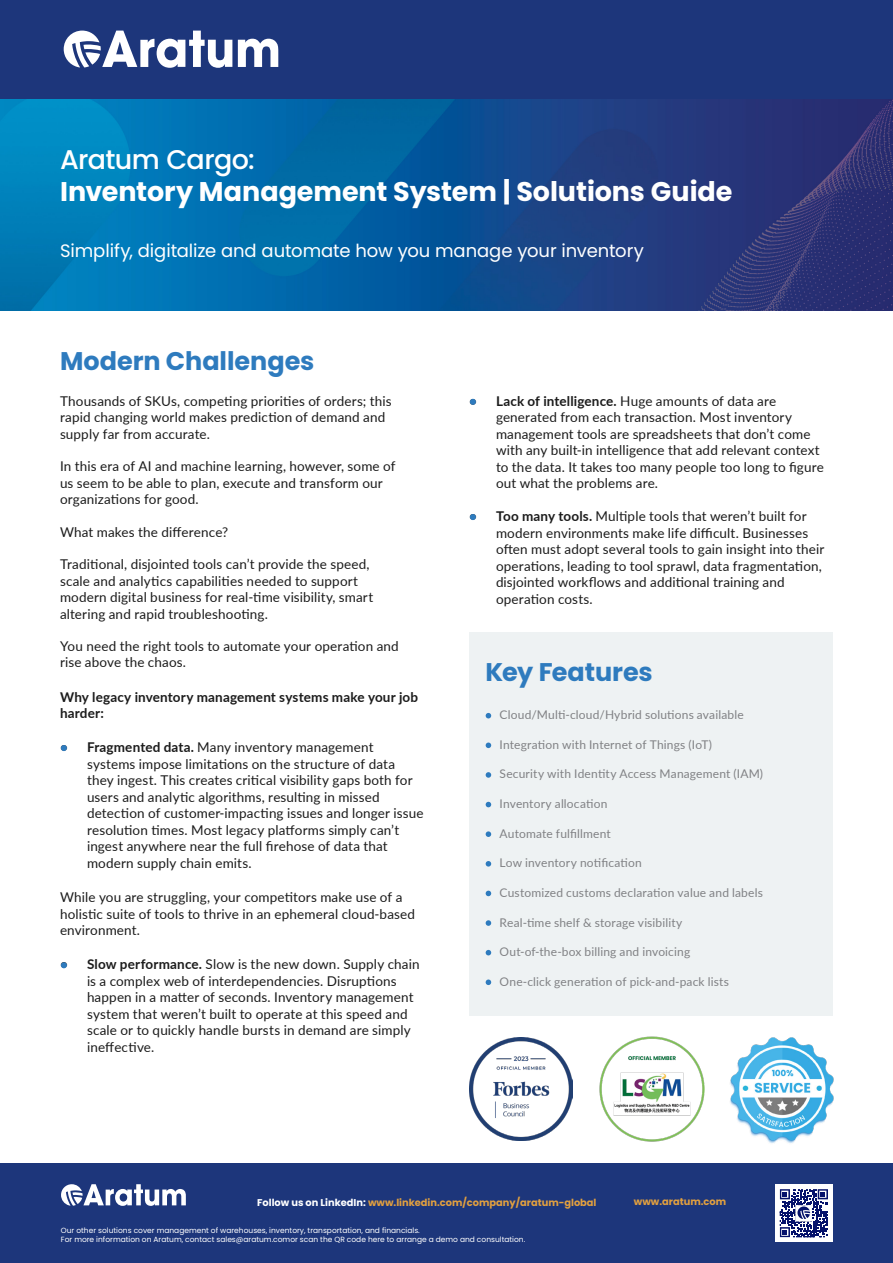
<style>
.page{position:relative;width:893px;height:1263px;background:#fff}
.page>*{position:absolute;margin:0;border:0;box-sizing:border-box;transform-origin:0 0}
.t1{font:700 27px "Poppins";letter-spacing:-.005em;color:#fff}
.t2{font:500 27px "Poppins";letter-spacing:-.025em;color:#fff}
.t3{font:700 25.5px "Poppins";color:#2e7bbe}
.t4{font:18px "Poppins";letter-spacing:-.005em;color:#fff}
.t5{font:13.5px/16.5px "Lato";letter-spacing:.01em;color:#1b1b1b}
.t6{font:700 13.5px/16.2px "Lato";letter-spacing:.01em;color:#1b1b1b}
.t7{font:12px "Lato";letter-spacing:.015em;color:#808184}
.t8{font:700 9.9px "Poppins";color:#e2a03f}
.t9{font:7.5px/9px "Poppins";color:#fff}
.s1{font-weight:700}
.s2{color:#fff}
</style>
<div class="page">
<div style="left:0;top:0;width:893px;height:99px;background:#1d367b"></div>
<svg style="left:238px;top:39px;width:40px;height:28px"></svg>
<svg style="left:64px;top:31px;width:168px;height:37px"></svg>
<img style="left:0;top:99px;width:893px;height:211px">
<div style="left:0;top:1164px;width:893px;height:99px;background:#1d367b"></div>
<svg style="left:61px;top:1184px;width:125px;height:22px"></svg>
<div style="left:775px;top:1184px;width:58px;height:58px;background:#fff"></div>
<svg style="left:780px;top:1189px;width:48px;height:48px"></svg>
<img style="left:796px;top:1205px;width:16px;height:16px">
<svg style="left:61px;top:745px;width:6px;height:6px"></svg>
<svg style="left:61px;top:962px;width:6px;height:6px"></svg>
<svg style="left:470px;top:399px;width:6px;height:6px"></svg>
<svg style="left:470px;top:514px;width:6px;height:6px"></svg>
<div style="left:469px;top:632px;width:364px;height:383px;background:#eef2f3"></div>
<svg style="left:486px;top:713px;width:5px;height:5px"></svg>
<svg style="left:486px;top:742px;width:5px;height:6px"></svg>
<svg style="left:486px;top:772px;width:5px;height:6px"></svg>
<svg style="left:486px;top:802px;width:5px;height:5px"></svg>
<svg style="left:486px;top:831px;width:5px;height:6px"></svg>
<svg style="left:486px;top:861px;width:5px;height:5px"></svg>
<svg style="left:486px;top:891px;width:5px;height:5px"></svg>
<svg style="left:486px;top:920px;width:5px;height:6px"></svg>
<svg style="left:486px;top:950px;width:5px;height:5px"></svg>
<svg style="left:486px;top:979px;width:5px;height:6px"></svg>
<img style="left:730px;top:1037px;width:104px;height:107px">
<img style="left:469px;top:1037px;width:104px;height:104px">
<img style="left:599px;top:1036px;width:105px;height:105px">
<h1 class="t2" style="left:60px;top:144px;width:196px">Aratum Cargo:</h1>
<h1 class="t1" style="left:60px;top:176px;width:674px">Inventory Management System | Solutions Guide</h1>
<h3 class="t4" style="left:60px;top:240px;width:585px">Simplify, digitalize and automate how you manage your inventory</h3>
<h2 class="t3" style="left:60px;top:346px;width:256px">Modern Challenges</h2>
<p class="t5" style="left:60px;top:392px;width:333px">Thousands of SKUs, competing priorities of orders; this rapid changing world makes prediction of demand and supply far from accurate.</p>
<p class="t5" style="left:60px;top:457px;width:337px">In this era of AI and machine learning, however, some of us seem to be able to plan, execute and transform our organizations for good.</p>
<p class="t5" style="left:60px;top:523px;width:170px">What makes the difference?</p>
<p class="t5" style="left:60px;top:555px;width:315px">Traditional, disjointed tools can’t provide the speed, scale and analytics capabilities needed to support modern digital business for real-time visibility, smart altering and rapid troubleshooting.</p>
<p class="t5" style="left:60px;top:637px;width:340px">You need the right tools to automate your operation and rise above the chaos.</p>
<p class="t6" style="left:60px;top:688px;width:360px">Why legacy inventory management systems make your job harder:</p>
<p class="t5" style="left:87px;top:738px;width:338px;text-indent:-27px"><span class="s1">• Fragmented data.</span> Many inventory management systems impose limitations on the structure of data they ingest. This creates critical visibility gaps both for users and analytic algorithms, resulting in missed detection of customer-impacting issues and longer issue resolution times. Most legacy platforms simply can’t ingest anywhere near the full firehose of data that modern supply chain emits.</p>
<p class="t5" style="left:60px;top:888px;width:356px">While you are struggling, your competitors make use of a holistic suite of tools to thrive in an ephemeral cloud-based environment.</p>
<p class="t5" style="left:87px;top:955px;width:334px;text-indent:-27px"><span class="s1">• Slow performance.</span> Slow is the new down. Supply chain is a complex web of interdependencies. Disruptions happen in a matter of seconds. Inventory management system that weren’t built to operate at this speed and scale or to quickly handle bursts in demand are simply ineffective.</p>
<p class="t5" style="left:496px;top:392px;width:329px;text-indent:-27px"><span class="s1">• Lack of intelligence.</span> Huge amounts of data are generated from each transaction. Most inventory management tools are spreadsheets that don’t come with any built-in intelligence that add relevant context to the data. It takes too many people too long to figure out what the problems are.</p>
<p class="t5" style="left:496px;top:507px;width:330px;text-indent:-27px"><span class="s1">• Too many tools.</span> Multiple tools that weren’t built for modern environments make life difficult. Businesses often must adopt several tools to gain insight into their operations, leading to tool sprawl, data fragmentation, disjointed workflows and additional training and operation costs.</p>
<h2 class="t3" style="left:486px;top:657px;width:169px">Key Features</h2>
<p class="t7" style="left:500px;top:706px;width:246px">Cloud/Multi-cloud/Hybrid solutions available</p>
<p class="t7" style="left:500px;top:736px;width:214px">Integration with Internet of Things (IoT)</p>
<p class="t7" style="left:500px;top:765px;width:265px">Security with Identity Access Management (IAM)</p>
<p class="t7" style="left:500px;top:795px;width:109px">Inventory allocation</p>
<p class="t7" style="left:500px;top:825px;width:113px">Automate fulfillment</p>
<p class="t7" style="left:500px;top:854px;width:144px">Low inventory notification</p>
<p class="t7" style="left:500px;top:884px;width:265px">Customized customs declaration value and labels</p>
<p class="t7" style="left:500px;top:914px;width:184px">Real-time shelf &amp; storage visibility</p>
<p class="t7" style="left:500px;top:943px;width:192px">Out-of-the-box billing and invoicing</p>
<p class="t7" style="left:500px;top:973px;width:231px">One-click generation of pick-and-pack lists</p>
<p class="t8" style="left:257px;top:1196px;width:341px"><span class="s2">Follow us on LinkedIn:</span> www.linkedin.com/company/aratum-global</p>
<p class="t8" style="left:634px;top:1196px;width:94px">www.aratum.com</p>
<p class="t9" style="left:61px;top:1226px;width:466px">Our other solutions cover management of warehouses, inventory, transportation, and financials.<br>For more information on Aratum, contact sales@aratum.comor scan the QR code here to arrange a demo and consultation.</p>
</div>
